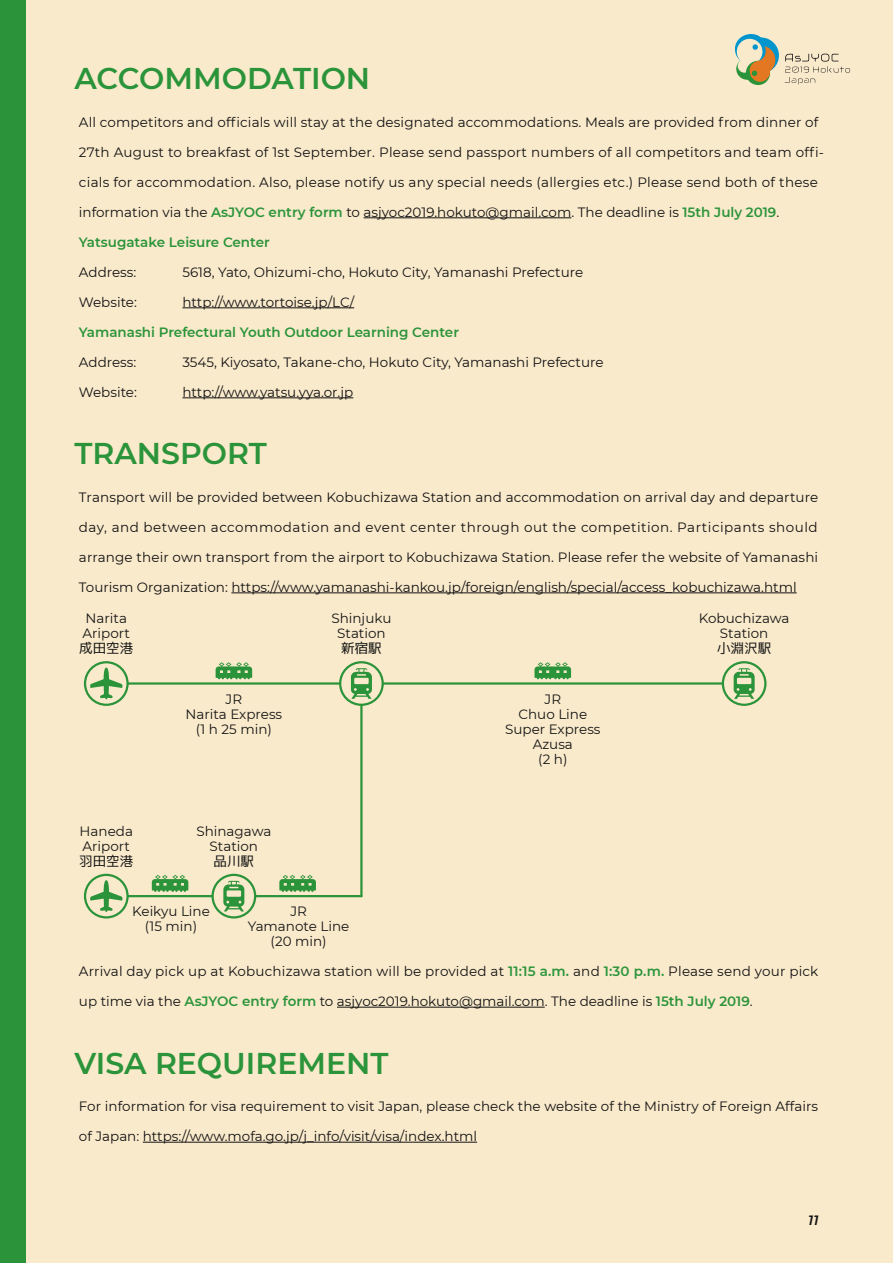
<style>
.page{position:relative;width:893px;height:1263px;background:#faeacc}
.page>*{position:absolute;margin:0;border:0;box-sizing:border-box;transform-origin:0 0}
.t1{font:600 30px "Montserrat";color:#2b943a}
.t2{font:13.5px "Montserrat";letter-spacing:.005em;color:#121212}
.t3{font:13.5px/15px "Montserrat";color:#141514;text-align:center}
.t4{font:13.5px "Montserrat";letter-spacing:.035em;color:#121212}
.t5{font:600 13.5px "Montserrat";color:#2b943a}
.t6{font:13.5px "mplus 1 p regular";color:#141514}
.t7{font:italic 600 13.5px "Montserrat";color:#121212}
.s1{font-weight:600;color:#2b943a}
</style>
<div class="page">
<svg style="left:785px;top:54px;width:65px;height:30px"></svg>
<svg style="left:736px;top:58px;width:22px;height:22px"></svg>
<svg style="left:743px;top:37px;width:36px;height:36px"></svg>
<div style="left:747px;top:46px;width:28px;height:28px;background:#e47721;border-radius:50%"></div>
<div style="left:738px;top:59px;width:13px;height:14px;background:#faeacc;border-radius:50%"></div>
<svg style="left:746px;top:61px;width:24px;height:24px"></svg>
<svg style="left:750px;top:62px;width:20px;height:20px"></svg>
<div style="left:750px;top:61px;width:19px;height:19px;background:#d37721;border-radius:50%"></div>
<div style="left:750px;top:61px;width:20px;height:20px;background:#e47721;border-radius:50%"></div>
<div style="left:750px;top:62px;width:20px;height:19px;background:#e47721;border-radius:50%"></div>
<svg style="left:752px;top:71px;width:5px;height:5px"></svg>
<svg style="left:735px;top:34px;width:31px;height:30px"></svg>
<div style="left:0;top:0;width:26px;height:1263px;background:#2b943a"></div>
<hr style="left:364px;top:217px;width:207px;height:1px;background:#121212">
<hr style="left:182px;top:307px;width:172px;height:1px;background:#121212">
<hr style="left:182px;top:397px;width:171px;height:1px;background:#121212">
<hr style="left:231px;top:592px;width:566px;height:1px;background:#121212">
<hr style="left:337px;top:1007px;width:208px;height:1px;background:#121212">
<hr style="left:143px;top:1142px;width:334px;height:1px;background:#121212">
<hr style="left:360px;top:683px;width:3px;height:213px;background:#2b943a">
<hr style="left:106px;top:682px;width:638px;height:3px;background:#2b943a">
<svg style="left:85px;top:662px;width:43px;height:43px"></svg>
<div style="left:84px;top:661px;width:45px;height:45px;border:2px solid #2b943a;border-radius:50%"></div>
<svg style="left:340px;top:662px;width:43px;height:43px"></svg>
<div style="left:339px;top:661px;width:45px;height:45px;border:2px solid #2b943a;border-radius:50%"></div>
<svg style="left:90px;top:667px;width:32px;height:32px"></svg>
<svg style="left:351px;top:668px;width:21px;height:31px"></svg>
<svg style="left:723px;top:662px;width:42px;height:43px"></svg>
<div style="left:722px;top:661px;width:44px;height:45px;border:2px solid #2b943a;border-radius:50%"></div>
<svg style="left:734px;top:668px;width:21px;height:31px"></svg>
<svg style="left:216px;top:662px;width:36px;height:17px"></svg>
<svg style="left:534px;top:662px;width:37px;height:17px"></svg>
<hr style="left:106px;top:895px;width:255px;height:2px;background:#2b943a">
<svg style="left:85px;top:875px;width:43px;height:42px"></svg>
<div style="left:84px;top:874px;width:45px;height:44px;border:2px solid #2b943a;border-radius:50%"></div>
<svg style="left:90px;top:880px;width:32px;height:32px"></svg>
<svg style="left:152px;top:875px;width:36px;height:17px"></svg>
<svg style="left:213px;top:875px;width:42px;height:42px"></svg>
<div style="left:211px;top:874px;width:45px;height:44px;border:2px solid #2b943a;border-radius:50%"></div>
<svg style="left:223px;top:881px;width:21px;height:30px"></svg>
<svg style="left:279px;top:875px;width:37px;height:17px"></svg>
<h1 class="t1" style="left:74px;top:57px;width:297px">ACCOMMODATION</h1>
<p class="t2" style="left:79px;top:113px;width:741px">All competitors and officials will stay at the designated accommodations. Meals are provided from dinner of</p>
<p class="t2" style="left:79px;top:143px;width:747px">27th August to breakfast of 1st September. Please send passport numbers of all competitors and team offi-</p>
<p class="t2" style="left:79px;top:173px;width:740px">cials for accommodation. Also, please notify us any special needs (allergies etc.) Please send both of these</p>
<p class="t2" style="left:79px;top:203px;width:702px">information via the <span class="s1">AsJYOC entry form</span> to asjyoc2019.hokuto@gmail.com. The deadline is <span class="s1">15th July 2019</span>.</p>
<p class="t5" style="left:79px;top:232px;width:192px">Yatsugatake Leisure Center</p>
<p class="t2" style="left:79px;top:263px;width:59px">Address:</p>
<p class="t2" style="left:182px;top:263px;width:402px">5618, Yato, Ohizumi-cho, Hokuto City, Yamanashi Prefecture</p>
<p class="t2" style="left:79px;top:293px;width:60px">Website:</p>
<p class="t2" style="left:182px;top:293px;width:173px">http://www.tortoise.jp/LC/</p>
<p class="t5" style="left:79px;top:322px;width:382px">Yamanashi Prefectural Youth Outdoor Learning Center</p>
<p class="t2" style="left:79px;top:353px;width:59px">Address:</p>
<p class="t2" style="left:182px;top:353px;width:423px">3545, Kiyosato, Takane-cho, Hokuto City, Yamanashi Prefecture</p>
<p class="t2" style="left:79px;top:383px;width:60px">Website:</p>
<p class="t2" style="left:182px;top:383px;width:172px">http://www.yatsu.yya.or.jp</p>
<h1 class="t1" style="left:74px;top:432px;width:194px">TRANSPORT</h1>
<p class="t2" style="left:79px;top:488px;width:741px">Transport will be provided between Kobuchizawa Station and accommodation on arrival day and departure</p>
<p class="t4" style="left:79px;top:518px;width:740px">day, and between accommodation and event center through out the competition. Participants should</p>
<p class="t2" style="left:79px;top:548px;width:741px">arrange their own transport from the airport to Kobuchizawa Station. Please refer the website of Yamanashi</p>
<p class="t2" style="left:79px;top:578px;width:719px">Tourism Organization: https://www.yamanashi-kankou.jp/foreign/english/special/access_kobuchizawa.html</p>
<p class="t3" style="left:83px;top:611px;width:49px;text-align:left">Narita<br>Ariport</p>
<p class="t6" style="left:79px;top:639px;width:55px">成田空港</p>
<p class="t3" style="left:80px;top:823px;width:55px;text-align:left">Haneda<br>Ariport</p>
<p class="t6" style="left:79px;top:851px;width:55px">羽田空港</p>
<p class="t3" style="left:331px;top:611px;width:62px">Shinjuku<br>Station</p>
<p class="t6" style="left:341px;top:639px;width:42px">新宿駅</p>
<p class="t3" style="left:186px;top:691px;width:98px">JR<br>Narita Express (1 h 25 min)</p>
<p class="t3" style="left:505px;top:691px;width:97px">JR<br>Chuo Line<br>Super Express<br>Azusa<br>(2 h)</p>
<p class="t3" style="left:196px;top:823px;width:76px">Shinagawa<br>Station</p>
<p class="t6" style="left:214px;top:851px;width:42px">品川駅</p>
<p class="t3" style="left:132px;top:903px;width:79px">Keikyu Line (15 min)</p>
<p class="t3" style="left:248px;top:903px;width:103px">JR<br>Yamanote Line (20 min)</p>
<p class="t3" style="left:699px;top:611px;width:92px">Kobuchizawa<br>Station</p>
<p class="t6" style="left:717px;top:639px;width:55px">小淵沢駅</p>
<p class="t2" style="left:79px;top:962px;width:741px">Arrival day pick up at Kobuchizawa station will be provided at <span class="s1">11:15 a.m.</span> and <span class="s1">1:30 p.m.</span> Please send your pick</p>
<p class="t2" style="left:79px;top:992px;width:675px">up time via the <span class="s1">AsJYOC entry form</span> to asjyoc2019.hokuto@gmail.com. The deadline is <span class="s1">15th July 2019</span>.</p>
<h1 class="t1" style="left:74px;top:1042px;width:316px">VISA REQUIREMENT</h1>
<p class="t2" style="left:79px;top:1097px;width:741px">For information for visa requirement to visit Japan, please check the website of the Ministry of Foreign Affairs</p>
<p class="t2" style="left:79px;top:1127px;width:400px">of Japan: https://www.mofa.go.jp/j_info/visit/visa/index.html</p>
<p class="t7" style="left:808px;top:1211px;width:12px">11</p>
</div>
